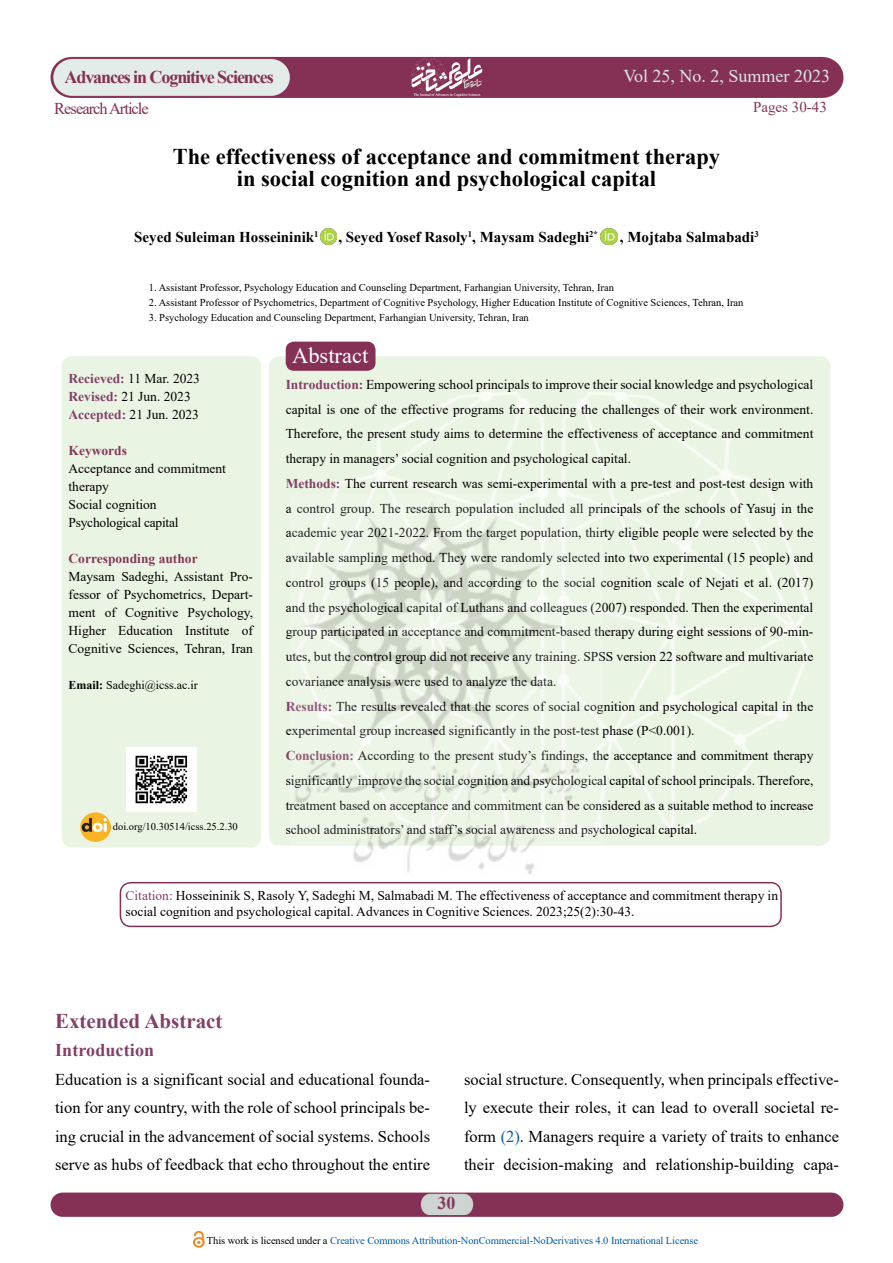
<style>
.page{position:relative;width:893px;height:1263px;background:#fff}
.page>*{position:absolute;margin:0;border:0;box-sizing:border-box;transform-origin:0 0}
.t1{font:700 22.5px/22.5px "Times New Roman";color:#000;text-align:center}
.t2{font:22.5px "Times New Roman";color:#fff}
.t3{font:700 21px "Times New Roman";color:#814068}
.t4{font:700 18px "Times New Roman";letter-spacing:-.06em;color:#853155}
.t5{font:18px "Times New Roman";color:#dde5e6}
.t6{font:700 18px "Times New Roman";letter-spacing:.005em;color:#814068}
.t7{font:700 18px "Times New Roman";color:#85385c}
.t8{font:16.5px "Times New Roman";color:#000}
.t9{font:16.5px "Times New Roman";letter-spacing:-.06em;color:#853155}
.t10{font:700 15px "Times New Roman";color:#000}
.t11{font:15px "Times New Roman";color:#853155}
.t12{font:13.5px/24.8px "Times New Roman";color:#000}
.t13{font:700 13.5px "Times New Roman";color:#85385c}
.t14{font:12px "Times New Roman";color:#000}
.t15{font:10.5px "Times New Roman";color:#000}
.t16{font:10.5px "Times New Roman";letter-spacing:-.01em;color:#005baa}
.t17{font:700 8.7px "Times New Roman";color:#000}
.s1{font-weight:700;color:#814068}
.s2{font-weight:700}
.s3{color:#814068}
.s4{color:#005baa}
.s5{color:#000}
</style>
<div class="page">
<img style="left:50px;top:56px;width:794px;height:1190px">
<div style="left:269px;top:356px;width:561px;height:490px;background:#eaf4e2;border-radius:11px"></div>
<img style="left:335px;top:393px;width:475px;height:439px">
<div style="left:62px;top:356px;width:199px;height:491px;background:#eaf4e2;border-radius:11px"></div>
<div style="left:286px;top:342px;width:89px;height:28px;background:#853155;border-radius:8px"></div>
<div style="left:286px;top:342px;width:90px;height:29px;border:2px solid #853155;border-radius:8px"></div>
<img style="left:80px;top:812px;width:30px;height:30px">
<img style="left:127px;top:747px;width:69px;height:64px">
<div style="left:120px;top:882px;width:662px;height:45px;border:2px solid #853155;border-radius:11px"></div>
<img style="left:194px;top:1231px;width:10px;height:17px">
<img style="left:601px;top:229px;width:16px;height:16px">
<img style="left:320px;top:229px;width:17px;height:16px">
<img style="left:290px;top:494px;width:313px;height:383px">
<h3 class="t4" style="left:65px;top:64px;width:211px">Advances in Cognitive Sciences</h3>
<p class="t9" style="left:54px;top:96px;width:96px">ResearchArticle</p>
<h3 class="t5" style="left:623px;top:63px;width:208px">Vol 25, No. 2, Summer 2023</h3>
<p class="t11" style="left:753px;top:97px;width:75px">Pages 30-43</p>
<h1 class="t1" style="left:173px;top:144px;width:549px">The effectiveness of acceptance and commitment therapy in social cognition and psychological capital</h1>
<p class="t17" style="left:589px;top:228px;width:10px">2*</p>
<p class="t10" style="left:134px;top:226px;width:182px">Seyed Suleiman Hosseininik</p>
<p class="t17" style="left:754px;top:228px;width:6px">3</p>
<p class="t17" style="left:314px;top:228px;width:6px">1</p>
<p class="t17" style="left:468px;top:228px;width:6px">1</p>
<p class="t10" style="left:338px;top:226px;width:252px">, Seyed Yosef Rasoly , Maysam Sadeghi</p>
<p class="t10" style="left:620px;top:226px;width:136px">, Mojtaba Salmabadi</p>
<p class="t15" style="left:149px;top:280px;width:467px">1. Assistant Professor, Psychology Education and Counseling Department, Farhangian University, Tehran, Iran</p>
<p class="t15" style="left:149px;top:295px;width:596px">2. Assistant Professor of Psychometrics, Department of Cognitive Psychology, Higher Education Institute of Cognitive Sciences, Tehran, Iran</p>
<p class="t15" style="left:149px;top:310px;width:382px">3. Psychology Education and Counseling Department, Farhangian University, Tehran, Iran</p>
<p class="t12" style="left:69px;top:369px;width:133px;line-height:18px"><span class="s1">Recieved:</span> 11 Mar. 2023<br><span class="s1">Revised:</span> 21 Jun. 2023<br><span class="s1">Accepted:</span> 21 Jun. 2023</p>
<p class="t13" style="left:69px;top:440px;width:60px">Keywords</p>
<p class="t12" style="left:69px;top:459px;width:159px;line-height:18px">Acceptance and commitment therapy<br>Social cognition<br>Psychological capital</p>
<p class="t13" style="left:69px;top:548px;width:131px">Corresponding author</p>
<p class="t12" style="left:121px;top:563px;width:104px">Sadeghi, Assistant</p>
<p class="t12" style="left:69px;top:563px;width:48px">Maysam</p>
<p class="t12" style="left:230px;top:563px;width:25px">Pro-</p>
<p class="t12" style="left:69px;top:581px;width:186px">fessor of Psychometrics, Depart-</p>
<p class="t12" style="left:69px;top:599px;width:29px">ment</p>
<p class="t12" style="left:105px;top:599px;width:13px">of</p>
<p class="t12" style="left:125px;top:599px;width:55px">Cognitive</p>
<p class="t12" style="left:188px;top:599px;width:67px">Psychology,</p>
<p class="t12" style="left:69px;top:617px;width:39px">Higher</p>
<p class="t12" style="left:118px;top:617px;width:56px">Education</p>
<p class="t12" style="left:185px;top:617px;width:46px">Institute</p>
<p class="t12" style="left:242px;top:617px;width:13px">of</p>
<p class="t12" style="left:69px;top:635px;width:55px">Cognitive</p>
<p class="t14" style="left:69px;top:676px;width:131px"><span class="s2">Email:</span> Sadeghi@icss.ac i r.</p>
<p class="t12" style="left:128px;top:635px;width:99px">Sciences, Tehran,</p>
<p class="t12" style="left:231px;top:635px;width:23px">Iran</p>
<p class="t15" style="left:113px;top:819px;width:126px">doi.org/10.30514/icss.25.2.30</p>
<h1 class="t2" style="left:292px;top:339px;width:78px">Abstract</h1>
<p class="t12" style="left:286px;top:372px;width:529px"><span class="s1">Introduction:</span> Empowering school principals to improve their social knowledge and psychological capital is one of the effective programs for reducing the challenges of their work environment.<br>Therefore, the present study aims to determine the effectiveness of acceptance and commitment therapy in managers’ social cognition and psychological capital.<br><span class="s1">Methods:</span> The current research was semi-experimental with a pre-test and post-test design with a control group. The research population included all principals of the schools of Yasuj in the academic year 2021-2022. From the target population, thirty eligible people were selected by the available sampling method. They were randomly selected into two experimental (15 people) and control groups (15 people ,) and according to the social cognition scale of Nejati et al ). 2017( and the psychological capital of Luthans and colleagues (2007) responded. Then the experimental</p>
<p class="t12" style="left:286px;top:644px;width:529px">utes, but the control group did not receive any training. SPSS version 22 software and multivariate</p>
<p class="t12" style="left:286px;top:619px;width:529px">group participated in acceptance and commitment-based therapy during eight sessions of 90-min-</p>
<p class="t12" style="left:286px;top:668px;width:529px">covariance analysis were used to analyze the data.<br><span class="s1">Results:</span> The results revealed that the scores of social cognition and psychological capital in the experimental group increased significantly in the post-test phase &gt;P( 0.001 .(<br><span class="s1">Conclusion:</span> According to the present study s’ findings, the acceptance and commitment therapy significantly improve the social cognition and psychological capital of school principals. Therefore, treatment based on acceptance and commitment can be considered as a suitable method to increase school administrators’ and staff s’ social awareness and psychological capital.</p>
<p class="t12" style="left:126px;top:887px;width:654px;line-height:16.5px"><span class="s3">Citation:</span> Hosseininik ,S Rasoly ,Y Sadeghi M, Salmabadi M. The effectiveness of acceptance and commitment therapy in social cognition and psychological capital. Advances in Cognitive Sciences. 2023;25 (2) :30-43.</p>
<h2 class="t3" style="left:55px;top:1006px;width:169px">Extended Abstract</h2>
<h3 class="t6" style="left:55px;top:1037px;width:101px">Introduction</h3>
<p class="t8" style="left:55px;top:1068px;width:377px">Education is a significant social and educational founda-</p>
<p class="t8" style="left:464px;top:1068px;width:376px">social structure. Consequently, when principals effective-</p>
<p class="t8" style="left:55px;top:1096px;width:376px">tion for any country, with the role of school principals be-</p>
<p class="t8" style="left:464px;top:1096px;width:376px">ly execute their roles, it can lead to overall societal re-</p>
<p class="t8" style="left:55px;top:1125px;width:376px">ing crucial in the advancement of social systems. Schools</p>
<p class="t8" style="left:464px;top:1125px;width:376px">form <span class="s4">(</span> .<span class="s4">)2</span> Managers require a variety of traits to enhance</p>
<p class="t8" style="left:55px;top:1153px;width:377px">serve as hubs of feedback that echo throughout the entire</p>
<p class="t8" style="left:464px;top:1153px;width:32px">their</p>
<p class="t8" style="left:503px;top:1153px;width:111px">decision-making</p>
<p class="t8" style="left:623px;top:1153px;width:25px">and</p>
<p class="t8" style="left:656px;top:1153px;width:140px">relationship-building</p>
<p class="t8" style="left:803px;top:1153px;width:37px">capa-</p>
<h3 class="t7" style="left:437px;top:1190px;width:19px">30</h3>
<p class="t16" style="left:207px;top:1233px;width:493px"><span class="s5">This work is licensed under a</span> Creative Commons Attribution-NonCommercial-NoDerivatives 4.0 International License</p>
</div>
